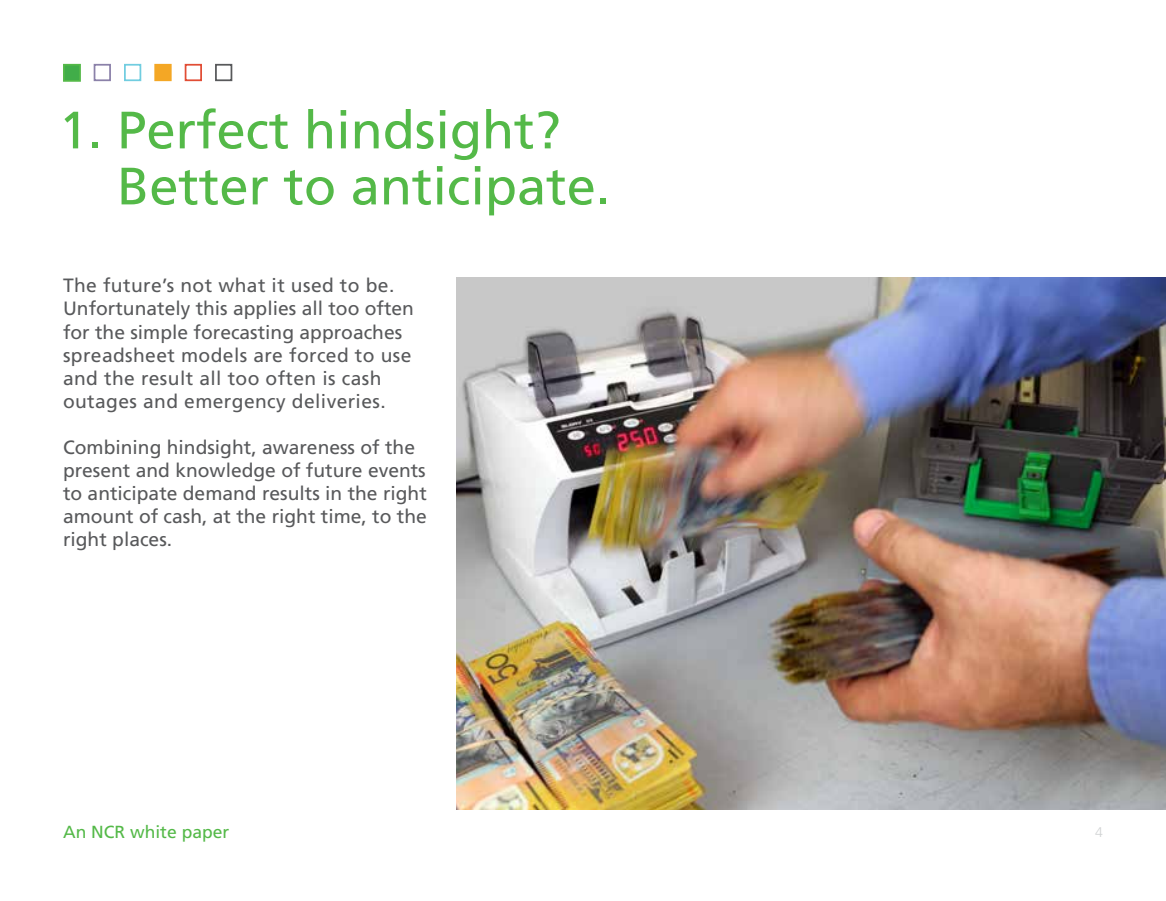
<style>
.page{position:relative;width:1166px;height:901px;background:#fff}
.page>*{position:absolute;margin:0;border:0;box-sizing:border-box;transform-origin:0 0}
.t1{font:52.5px/56px "Frutiger LT Std";color:#54b948}
.t2{font:19.25px/23.1px "Frutiger LT Std";letter-spacing:.02em;color:#58595b}
.t3{font:19.25px/23.1px "Frutiger LT Std";color:#58595b}
.t4{font:17.5px "Frutiger LT Std";color:#54b948}
.t5{font:300 14px "Frutiger LT Std";color:#d1d3d4}
</style>
<div class="page">
<img style="left:457px;top:278px;width:709px;height:532px">
<div style="left:63px;top:64px;width:18px;height:18px;background:#41ad49;border:2px solid #54b948"></div>
<div style="left:124px;top:64px;width:17px;height:17px;border:2px solid #71cde0"></div>
<div style="left:94px;top:64px;width:17px;height:17px;border:2px solid #8b81a9"></div>
<div style="left:154px;top:64px;width:18px;height:17px;background:#f4a725;border:2px solid #f4a725"></div>
<div style="left:185px;top:64px;width:17px;height:17px;border:2px solid #e14d35"></div>
<div style="left:215px;top:64px;width:17px;height:17px;border:2px solid #58595b"></div>
<h1 class="t1" style="left:117px;top:102px;width:495px;text-indent:-58px">1. Perfect hindsight?<br>Better to anticipate.</h1>
<p class="t2" style="left:63px;top:274px;width:352px">The future’s not what it used to be.<br>Unfortunately this applies all too often for the simple forecasting approaches spreadsheet models are forced to use and the result all too often is cash outages and emergency deliveries.</p>
<p class="t3" style="left:63px;top:436px;width:365px">Combining hindsight, awareness of the present and knowledge of future events to anticipate demand results in the right amount of cash, at the right time, to the right places.</p>
<p class="t4" style="left:63px;top:821px;width:168px">An NCR white paper</p>
<p class="t5" style="left:1095px;top:825px;width:9px">4</p>
</div>
